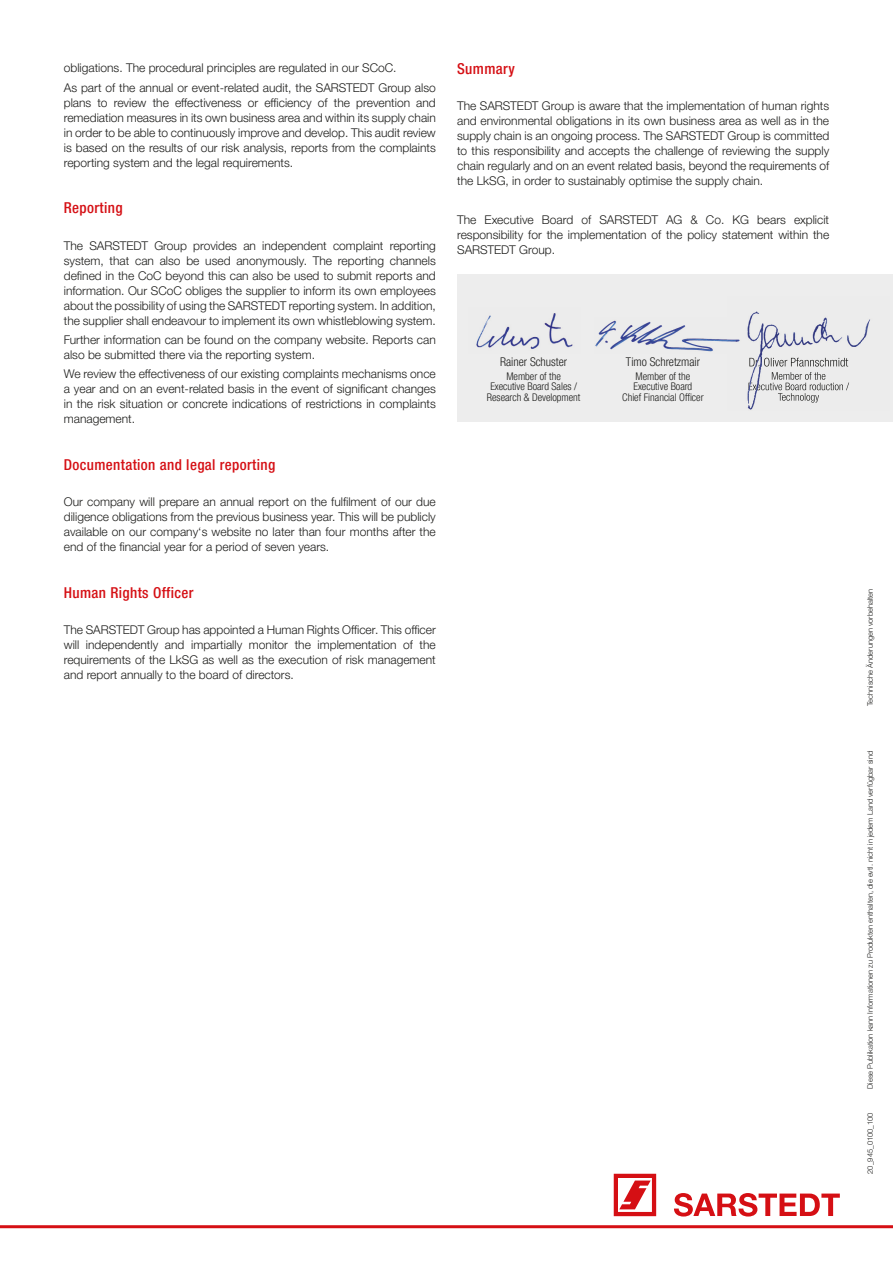
<style>
.page{position:relative;width:893px;height:1263px;background:#fff}
.page>*{position:absolute;margin:0;border:0;box-sizing:border-box;transform-origin:0 0}
.t1{font:500 condensed 15px "Helvetica Neue LTW1 G";letter-spacing:.025em;color:#d50f14}
.t2{font:300 12px/15px "Helvetica Neue LTW1 G";color:#1d1d1b;text-align:justify}
.t3{font:300 condensed 12px "Helvetica Neue LTW1 G";color:#1d1d1b}
.t4{font:300 condensed 10.5px/10.5px "Helvetica Neue LTW1 G";color:#1d1d1b;text-align:center}
.t5{font:300 7.5px "Helvetica Neue LTW1 G";color:#1d1d1b}
</style>
<div class="page">
<hr style="left:0;top:1225px;width:893px;height:3px;background:#d50f14">
<svg style="left:614px;top:1174px;width:42px;height:42px"></svg>
<svg style="left:674px;top:1193px;width:166px;height:23px"></svg>
<div style="left:457px;top:274px;width:436px;height:148px;background:#ededed"></div>
<img style="left:595px;top:320px;width:132px;height:32px">
<img style="left:476px;top:313px;width:97px;height:36px">
<img style="left:727px;top:311px;width:144px;height:99px">
<img style="left:749px;top:358px;width:99px;height:9px">
<img style="left:772px;top:372px;width:54px;height:8px">
<img style="left:748px;top:382px;width:101px;height:8px">
<img style="left:778px;top:393px;width:41px;height:10px">
<p class="t2" style="left:64px;top:58px;width:374px;line-height:19.2px">obligations. The procedural principles are regulated in our SCoC.<br>As part of the annual or event-related audit, the SARSTEDT Group also</p>
<p class="t2" style="left:64px;top:95px;width:374px">plans to review the effectiveness or efficiency of the prevention and remediation measures in its own business area and within its supply chain in order to be able to continuously improve and develop. This audit review is based on the results of our risk analysis, reports from the complaints reporting system and the legal requirements.</p>
<p class="t1" style="left:64px;top:199px;width:60px">Reporting</p>
<p class="t2" style="left:64px;top:238px;width:374px">The SARSTEDT Group provides an independent complaint reporting system, that can also be used anonymously. The reporting channels defined in the CoC beyond this can also be used to submit reports and information. Our SCoC obliges the supplier to inform its own employees about the possibility of using the SARSTEDT reporting system. In addition, the supplier shall endeavour to implement its own whistleblowing system.</p>
<p class="t2" style="left:64px;top:332px;width:374px">Further information can be found on the company website. Reports can also be submitted there via the reporting system.</p>
<p class="t2" style="left:64px;top:366px;width:374px">We review the effectiveness of our existing complaints mechanisms once a year and on an event-related basis in the event of significant changes in the risk situation or concrete indications of restrictions in complaints management.</p>
<p class="t1" style="left:64px;top:456px;width:213px">Documentation and legal reporting</p>
<p class="t2" style="left:64px;top:494px;width:374px">Our company will prepare an annual report on the fulfilment of our due diligence obligations from the previous business year. This will be publicly available on our company‘s website no later than four months after the end of the financial year for a period of seven years.</p>
<p class="t1" style="left:64px;top:584px;width:131px">Human Rights Officer</p>
<p class="t2" style="left:64px;top:622px;width:374px">The SARSTEDT Group has appointed a Human Rights Officer. This officer will independently and impartially monitor the implementation of the requirements of the LkSG as well as the execution of risk management and report annually to the board of directors.</p>
<p class="t1" style="left:457px;top:60px;width:59px">Summary</p>
<p class="t2" style="left:457px;top:99px;width:374px">The SARSTEDT Group is aware that the implementation of human rights and environmental obligations in its own business area as well as in the supply chain is an ongoing process. The SARSTEDT Group is committed to this responsibility and accepts the challenge of reviewing the supply chain regularly and on an event related basis, beyond the requirements of the LkSG, in order to sustainably optimise the supply chain.</p>
<p class="t2" style="left:457px;top:212px;width:374px">The Executive Board of SARSTEDT AG &amp; Co. KG bears explicit responsibility for the implementation of the policy statement within the SARSTEDT Group.</p>
<p class="t3" style="left:500px;top:355px;width:69px">Rainer Schuster</p>
<p class="t4" style="left:487px;top:371px;width:95px">Member of the<br>Executive Board Sales /<br>Research &amp; Development</p>
<p class="t3" style="left:626px;top:355px;width:76px">Timo Schretzmair</p>
<p class="t4" style="left:622px;top:371px;width:83px">Member of the<br>Executive Board<br>Chief Financial Officer</p>
<p class="t5" style="left:866px;top:706px;width:119px;rotate:-90deg">Technische Änderungen vorbehalten</p>
<p class="t5" style="left:866px;top:1089px;width:339px;rotate:-90deg">Diese Publikation kann Informationen zu Produkten enthalten, die evtl. nicht in jedem Land verfügbar sind</p>
<p class="t5" style="left:866px;top:1174px;width:63px;rotate:-90deg">20_945_0100_100</p>
</div>
